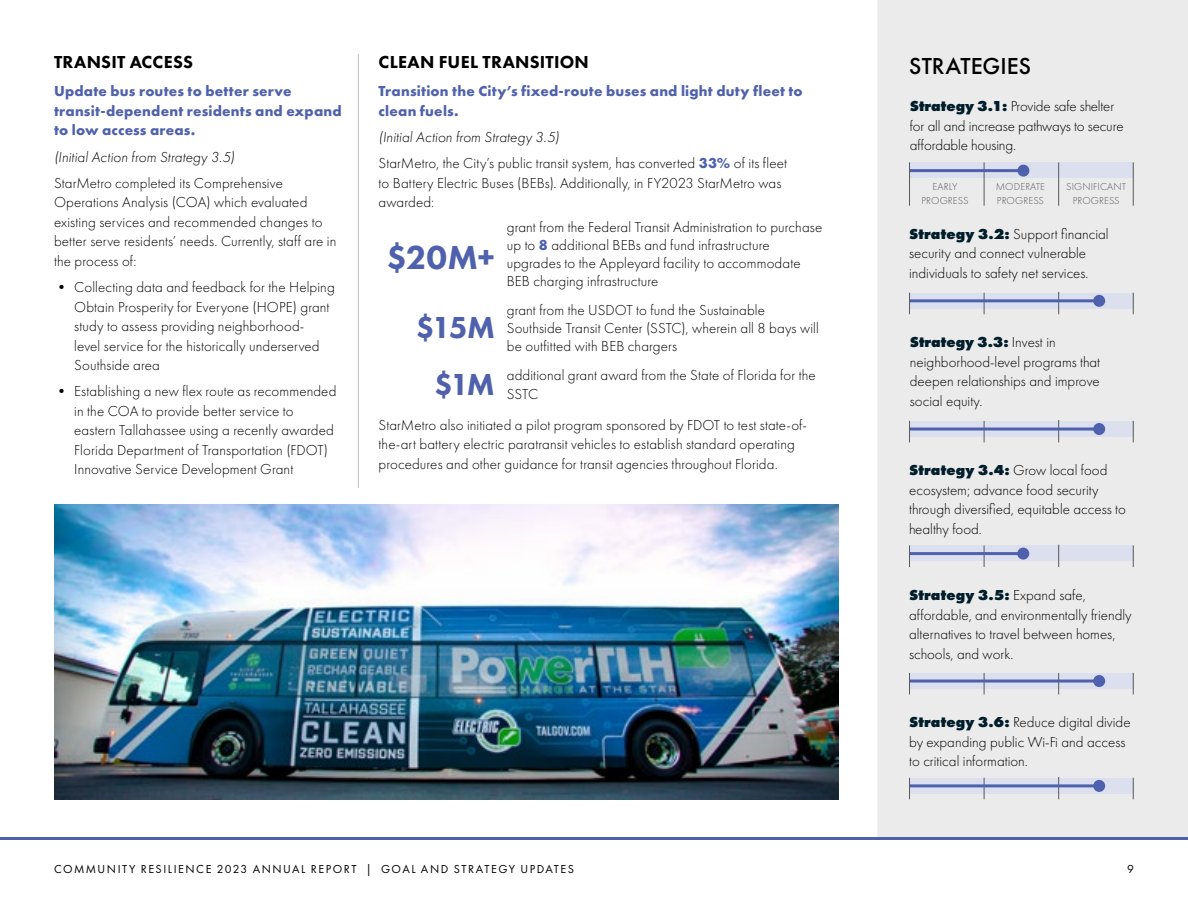
<style>
.page{position:relative;width:1188px;height:918px;background:#fff}
.page>*{position:absolute;margin:0;border:0;box-sizing:border-box;transform-origin:0 0}
.t1{font:800 34.5px "Futura PT";color:#4f61ac}
.t2{font:800 31.5px/57.2px "Futura PT";color:#4f61ac;text-align:center}
.t3{font:500 24px "Futura PT";color:#000}
.t4{font:800 18px "Futura PT";letter-spacing:.015em;color:#000}
.t5{font:300 15px/19.5px "Futura PT";letter-spacing:.005em;color:#000}
.t6{font:700 15px/19.5px "Futura PT";letter-spacing:.015em;color:#4f61ac}
.t7{font:italic 300 15px "Futura PT";letter-spacing:.01em;color:#000}
.t8{font:12px "Futura PT";letter-spacing:.125em;color:#000}
.t9{font:300 10.5px/13.5px "Futura PT";letter-spacing:.01em;color:#58595b;text-align:center}
.s1{font-style:italic}
.s2{font-weight:700;color:#4f61ac}
.s3{font-weight:800;color:#001d2a}
</style>
<div class="page">
<div style="left:877px;top:0;width:311px;height:837px;background:#ebebec"></div>
<div style="left:910px;top:162px;width:224px;height:16px;background:#dcdfee"></div>
<hr style="left:1133px;top:162px;width:1px;height:44px;background:#58595b">
<hr style="left:1058px;top:162px;width:1px;height:44px;background:#58595b">
<hr style="left:984px;top:162px;width:1px;height:44px;background:#58595b">
<hr style="left:909px;top:169px;width:114px;height:3px;background:#4f61ac">
<div style="left:1017px;top:165px;width:12px;height:12px;background:#4f61ac;border-radius:50%"></div>
<hr style="left:909px;top:162px;width:1px;height:44px;background:#58595b">
<div style="left:910px;top:421px;width:224px;height:16px;background:#dcdfee"></div>
<svg style="left:1133px;top:421px;width:1px;height:21px"></svg>
<svg style="left:1058px;top:420px;width:1px;height:22px"></svg>
<svg style="left:984px;top:421px;width:1px;height:21px"></svg>
<hr style="left:909px;top:428px;width:190px;height:3px;background:#4f61ac">
<div style="left:1093px;top:423px;width:12px;height:12px;background:#4f61ac;border-radius:50%"></div>
<svg style="left:909px;top:421px;width:1px;height:21px"></svg>
<div style="left:910px;top:673px;width:224px;height:16px;background:#dcdfee"></div>
<svg style="left:1133px;top:673px;width:1px;height:21px"></svg>
<svg style="left:1058px;top:673px;width:1px;height:21px"></svg>
<svg style="left:984px;top:673px;width:1px;height:21px"></svg>
<hr style="left:909px;top:680px;width:190px;height:3px;background:#4f61ac">
<div style="left:1093px;top:675px;width:12px;height:12px;background:#4f61ac;border-radius:50%"></div>
<svg style="left:909px;top:673px;width:1px;height:21px"></svg>
<div style="left:910px;top:293px;width:224px;height:15px;background:#dcdfee"></div>
<svg style="left:1133px;top:293px;width:1px;height:21px"></svg>
<svg style="left:1058px;top:292px;width:1px;height:22px"></svg>
<svg style="left:984px;top:293px;width:1px;height:21px"></svg>
<hr style="left:909px;top:299px;width:190px;height:3px;background:#4f61ac">
<div style="left:1093px;top:295px;width:12px;height:12px;background:#4f61ac;border-radius:50%"></div>
<svg style="left:909px;top:293px;width:1px;height:21px"></svg>
<div style="left:910px;top:545px;width:224px;height:16px;background:#dcdfee"></div>
<svg style="left:1133px;top:545px;width:1px;height:22px"></svg>
<svg style="left:1058px;top:545px;width:1px;height:22px"></svg>
<svg style="left:984px;top:545px;width:1px;height:22px"></svg>
<hr style="left:909px;top:552px;width:114px;height:3px;background:#4f61ac">
<div style="left:1017px;top:548px;width:12px;height:12px;background:#4f61ac;border-radius:50%"></div>
<svg style="left:909px;top:545px;width:1px;height:22px"></svg>
<div style="left:910px;top:778px;width:224px;height:16px;background:#dcdfee"></div>
<svg style="left:1133px;top:778px;width:1px;height:21px"></svg>
<svg style="left:1058px;top:777px;width:1px;height:22px"></svg>
<svg style="left:984px;top:778px;width:1px;height:21px"></svg>
<hr style="left:909px;top:784px;width:190px;height:3px;background:#4f61ac">
<div style="left:1093px;top:780px;width:12px;height:12px;background:#4f61ac;border-radius:50%"></div>
<svg style="left:909px;top:778px;width:1px;height:21px"></svg>
<hr style="left:0;top:837px;width:1188px;height:3px;background:#4f61ac">
<hr style="left:358px;top:54px;width:1px;height:434px;background:#bcbec0">
<img style="left:54px;top:504px;width:784px;height:295px">
<p class="t4" style="left:54px;top:50px;width:140px">TRANSIT ACCESS</p>
<p class="t6" style="left:54px;top:81px;width:289px">Update bus routes to better serve transit-dependent residents and expand to low access areas.</p>
<p class="t7" style="left:54px;top:148px;width:182px">(Initial Action from Strategy 3.5)</p>
<p class="t5" style="left:54px;top:173px;width:284px">StarMetro completed its Comprehensive Operations Analysis (COA) which evaluated existing services and recommended changes to better serve residents’ needs. Currently, staff are in the process of:</p>
<p class="t5" style="left:74px;top:277px;width:262px;text-indent:-20px">• Collecting data and feedback for the Helping Obtain Prosperity for Everyone (HOPE) grant study to assess providing neighborhood-<br>level service for the historically underserved Southside area</p>
<p class="t5" style="left:74px;top:382px;width:264px;text-indent:-20px">• Establishing a new flex route as recommended in the COA to provide better service to eastern Tallahassee using a recently awarded Florida Department of Transportation (FDOT)<br>Innovative Service Development Grant</p>
<p class="t4" style="left:379px;top:50px;width:212px">CLEAN FUEL TRANSITION</p>
<p class="t6" style="left:379px;top:81px;width:426px">Transition the City’s fixed-route buses and light duty fleet to clean fuels.</p>
<p class="t5" style="left:379px;top:124px;width:410px;line-height:26.2px"><span class="s1">(Initial Action from Strategy 3.5)<br></span>StarMetro, the City’s public transit system, has converted <span class="s2">33%</span> of its fleet</p>
<p class="t5" style="left:379px;top:173px;width:404px">to Battery Electric Buses (BEBs). Additionally, in FY2023 StarMetro was awarded:</p>
<p class="t5" style="left:507px;top:218px;width:317px;line-height:18px">grant from the Federal Transit Administration to purchase up to <span class="s2">8</span> additional BEBs and fund infrastructure upgrades to the Appleyard facility to accommodate BEB charging infrastructure</p>
<p class="t5" style="left:507px;top:301px;width:314px;line-height:18px">grant from the USDOT to fund the Sustainable<br>Southside Transit Center (SSTC), wherein all 8 bays will be outfitted with BEB chargers</p>
<p class="t5" style="left:507px;top:365px;width:311px">additional grant award from the State of Florida for the<br>SSTC</p>
<p class="t5" style="left:379px;top:415px;width:430px">StarMetro also initiated a pilot program sponsored by FDOT to test state-of&shy;the-art battery electric paratransit vehicles to establish standard operating procedures and other guidance for transit agencies throughout Florida.</p>
<h1 class="t1" style="left:387px;top:235px;width:110px">$20M+</h1>
<h2 class="t2" style="left:416px;top:298px;width:81px">$15M $1M</h2>
<h3 class="t3" style="left:909px;top:51px;width:124px">STRATEGIES</h3>
<p class="t5" style="left:910px;top:97px;width:215px"><span class="s3">Strategy 3.1:</span> Provide safe shelter for all and increase pathways to secure affordable housing.</p>
<p class="t9" style="left:922px;top:180px;width:48px">EARLY<br>PROGRESS</p>
<p class="t9" style="left:996px;top:180px;width:51px;text-align:left">MODERATE<br>PROGRESS</p>
<p class="t9" style="left:1066px;top:180px;width:61px">SIGNIFICANT<br>PROGRESS</p>
<p class="t5" style="left:909px;top:224px;width:201px"><span class="s3">Strategy 3.2:</span> Support financial security and connect vulnerable individuals to safety net services.</p>
<p class="t5" style="left:910px;top:333px;width:192px"><span class="s3">Strategy 3.3:</span> Invest in neighborhood-level programs that deepen relationships and improve social equity.</p>
<p class="t5" style="left:909px;top:461px;width:218px"><span class="s3">Strategy 3.4:</span> Grow local food ecosystem; advance food security through diversified, equitable access to healthy food.</p>
<p class="t5" style="left:909px;top:585px;width:224px"><span class="s3">Strategy 3.5:</span> Expand safe, affordable, and environmentally friendly alternatives to travel between homes, schools, and work.</p>
<p class="t5" style="left:909px;top:713px;width:223px"><span class="s3">Strategy 3.6:</span> Reduce digital divide by expanding public Wi-Fi and access to critical information.</p>
<p class="t8" style="left:54px;top:862px;width:521px">COMMUNITY RESILIENCE 2023 ANNUAL REPORT | GOAL AND STRATEGY UPDATES</p>
<p class="t8" style="left:1127px;top:862px;width:8px">9</p>
</div>
